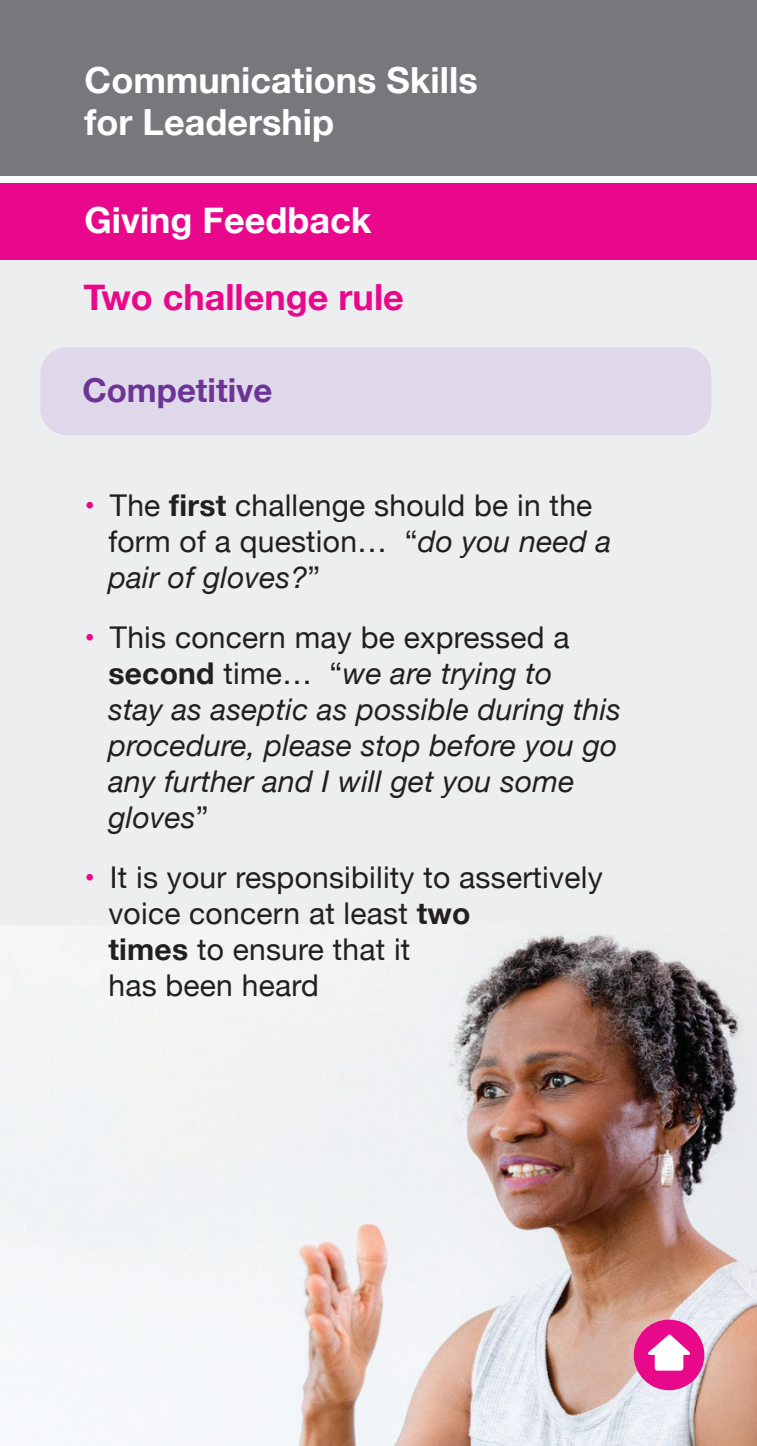
<style>
.page{position:relative;width:757px;height:1446px;background:#fff}
.page>*{position:absolute;margin:0;border:0;box-sizing:border-box;transform-origin:0 0}
.t1{font:700 36px/42px "Helvetica Neue";color:#fff}
.t2{font:700 36px "Helvetica Neue";color:#e9088b}
.t3{font:700 33px "Helvetica Neue";color:#6c3595}
.t4{font:30px/36px "Helvetica Neue";letter-spacing:.01em;color:#231f20}
.t5{font:italic 30px/36px "Helvetica Neue";letter-spacing:.01em;color:#231f20}
.s1{color:#e9088b}
.s2{font-weight:700}
.s3{font-style:italic}
.s4{font-style:normal;color:#e9088b}
.s5{font-style:normal}
.s6{font-weight:700;font-style:normal}
</style>
<div class="page">
<div style="left:0;top:0;width:756px;height:176px;background:#77787c"></div>
<div style="left:0;top:259px;width:757px;height:1187px;background:#edeeef"></div>
<img style="left:0;top:933px;width:757px;height:513px">
<div style="left:40px;top:347px;width:671px;height:88px;background:#dfd7ea;border-radius:27px"></div>
<div style="left:0;top:183px;width:757px;height:75px;background:#e9088b"></div>
<div style="left:634px;top:1319px;width:70px;height:71px;background:#e8088a;border-radius:50%"></div>
<div style="left:655px;top:1351px;width:28px;height:19px;background:#fff;border-radius:3px"></div>
<svg style="left:648px;top:1334px;width:43px;height:21px"></svg>
<p class="t1" style="left:85px;top:60px;width:395px">Communications Skills for Leadership</p>
<p class="t1" style="left:85px;top:200px;width:288px">Giving Feedback</p>
<p class="t2" style="left:83px;top:269px;width:322px">Two challenge rule</p>
<p class="t3" style="left:82px;top:364px;width:191px">Competitive</p>
<p class="t4" style="left:108px;top:489px;width:504px;text-indent:-24px"><span class="s1">•</span> The <span class="s2">first</span> challenge should be in the form of a question… “<span class="s3">do you need a pair of gloves?</span>”</p>
<p class="t5" style="left:108px;top:621px;width:514px;text-indent:-24px"><span class="s4">•</span> <span class="s5">This concern may be expressed a </span><span class="s6">second</span> <span class="s5">time… “</span>we are trying to<br>stay as aseptic as possible during this procedure, please stop before you go any further and I will get you some gloves<span class="s5">”</span></p>
<p class="t4" style="left:108px;top:861px;width:496px;text-indent:-24px"><span class="s1">•</span> It is your responsibility to assertively voice concern at least <span class="s2">two<br>times</span> to ensure that it<br>has been heard</p>
</div>
